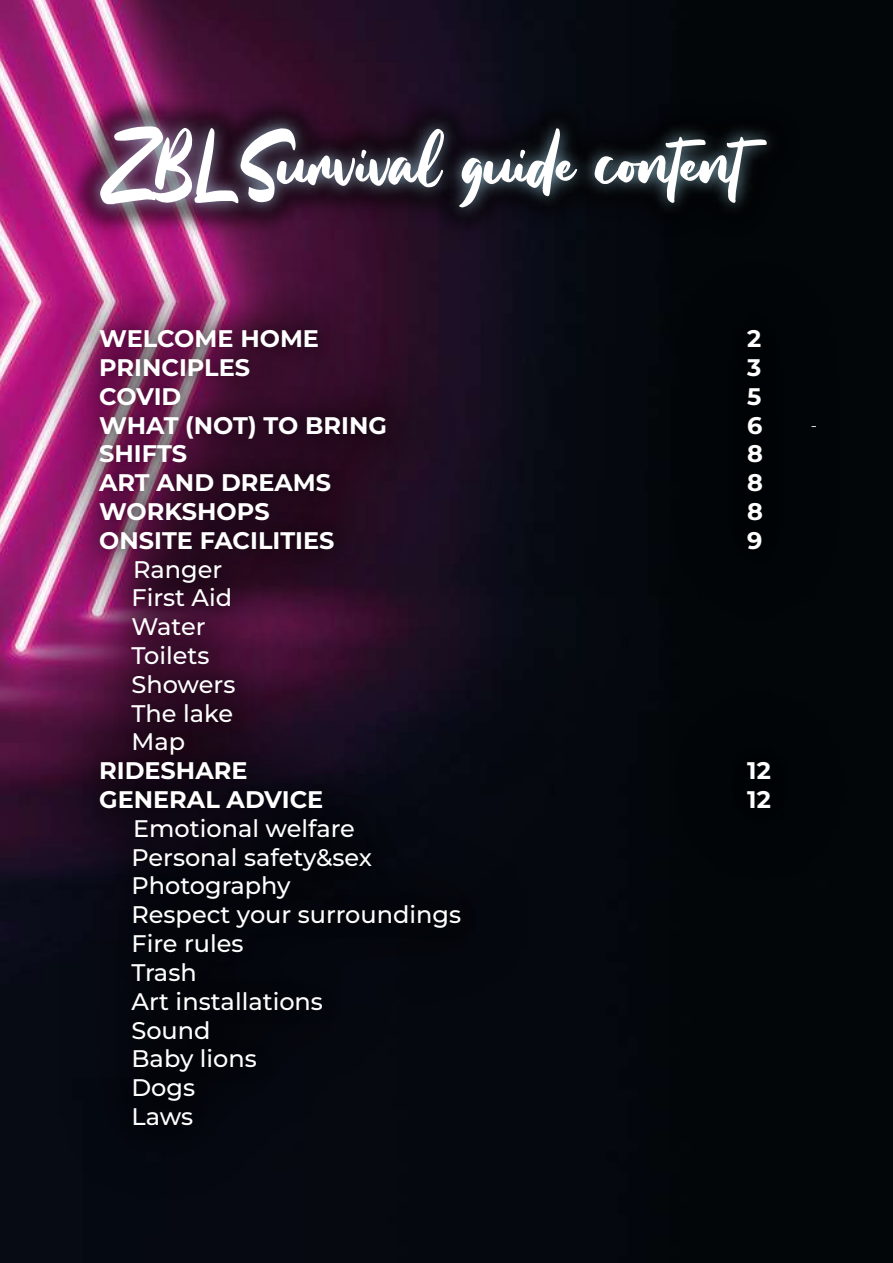
<style>
.page{position:relative;width:893px;height:1263px;background:#fff}
.page>*{position:absolute;margin:0;border:0;box-sizing:border-box;transform-origin:0 0}
.t1{font:108px "Beattingvile";color:#fff}
.t2{font:500 24px/28.8px "Montserrat";color:#fff}
.t3{font:700 24px "Montserrat";color:#fff}
.t4{font:16.5px "Montserrat";color:#efedea}
</style>
<div class="page">
<img style="left:0;top:0;width:893px;height:1263px">
<img style="left:5px;top:37px;width:863px;height:1201px">
<img style="left:76px;top:247px;width:718px;height:936px">
<img style="left:58px;top:85px;width:750px;height:162px">
<img style="left:76px;top:88px;width:714px;height:156px">
<h1 class="t1" style="left:99px;top:111px;width:644px">ZBL Survival guide content</h1>
<p class="t3" style="left:99px;top:323px;width:221px">WELCOME HOME</p>
<p class="t3" style="left:747px;top:323px;width:16px">2</p>
<p class="t3" style="left:99px;top:351px;width:152px">PRINCIPLES</p>
<p class="t3" style="left:747px;top:351px;width:16px">3</p>
<p class="t3" style="left:99px;top:380px;width:84px">COVID</p>
<p class="t3" style="left:747px;top:380px;width:16px">5</p>
<p class="t3" style="left:99px;top:409px;width:289px">WHAT (NOT) TO BRING</p>
<p class="t3" style="left:747px;top:409px;width:17px">6</p>
<p class="t3" style="left:99px;top:438px;width:90px">SHIFTS</p>
<p class="t3" style="left:747px;top:438px;width:17px">8</p>
<p class="t3" style="left:99px;top:467px;width:233px">ART AND DREAMS</p>
<p class="t3" style="left:747px;top:467px;width:17px">8</p>
<p class="t3" style="left:99px;top:495px;width:172px">WORKSHOPS</p>
<p class="t3" style="left:747px;top:495px;width:17px">8</p>
<p class="t3" style="left:99px;top:524px;width:237px">ONSITE FACILITIES</p>
<p class="t3" style="left:747px;top:524px;width:17px">9</p>
<p class="t2" style="left:131px;top:554px;width:105px">Ranger<br>First Aid<br>Water<br>Toilets<br>Showers<br>The lake<br>Map</p>
<p class="t3" style="left:99px;top:755px;width:150px">RIDESHARE</p>
<p class="t3" style="left:747px;top:755px;width:25px">12</p>
<p class="t3" style="left:99px;top:783px;width:226px">GENERAL ADVICE</p>
<p class="t3" style="left:747px;top:783px;width:25px">12</p>
<p class="t2" style="left:131px;top:813px;width:331px">Emotional welfare<br>Personal safety&amp;sex<br>Photography<br>Respect your surroundings<br>Fire rules<br>Trash<br>Art installations<br>Sound<br>Baby lions<br>Dogs<br>Laws</p>
<p class="t4" style="left:811px;top:414px;width:8px">-</p>
</div>
